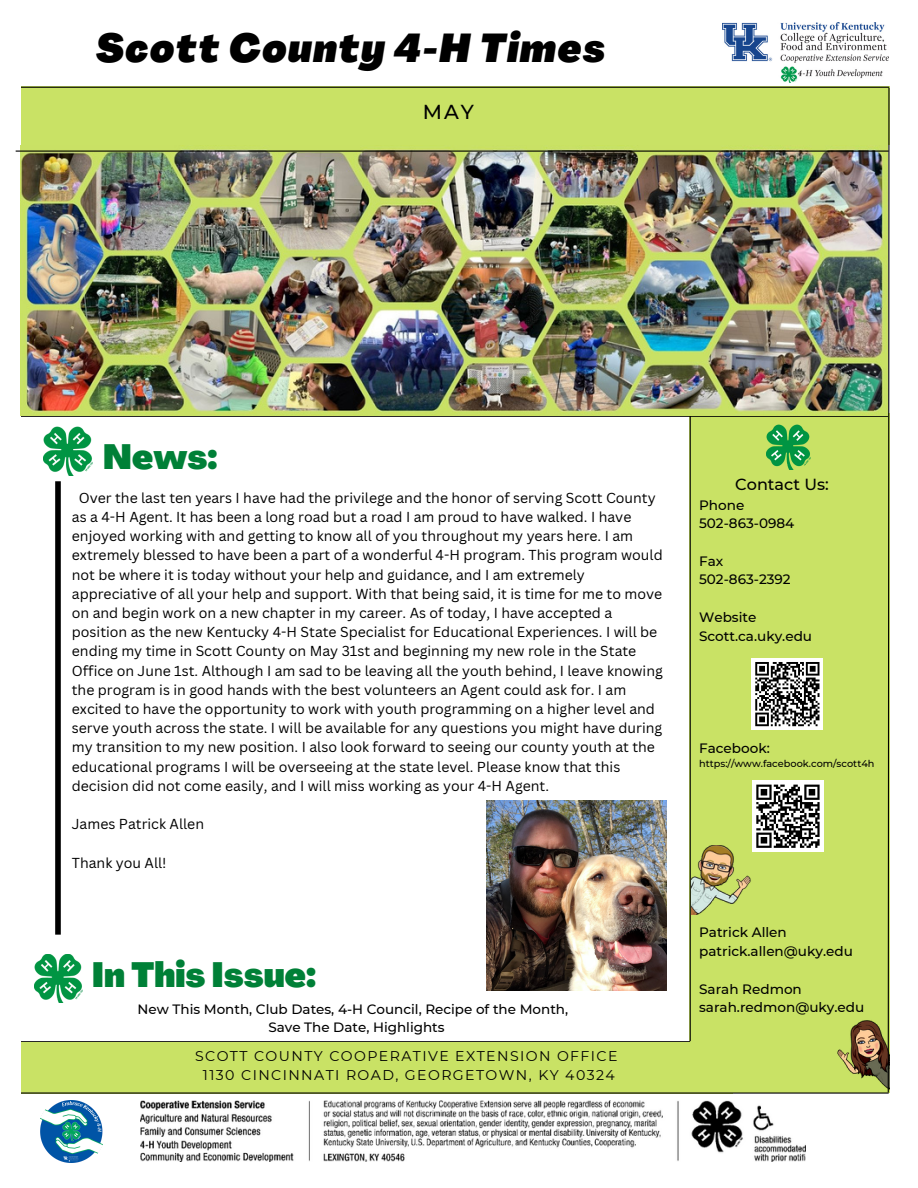
<style>
.page{position:relative;width:918px;height:1188px;background:#fff}
.page>*{position:absolute;margin:0;border:0;box-sizing:border-box;transform-origin:0 0}
.t1{font:italic 900 39.45px "Agrandir";letter-spacing:.04em;color:#000}
.t2{font:900 34.5px "Agrandir";color:#008037}
.t3{font:500 20.25px "Montserrat";color:#000}
.t4{font:500 16.05px "Montserrat";color:#000}
.t5{font:14.1px/19.2px "Canva Sans";color:#000}
.t6{font:14.1px/19px "Montserrat";letter-spacing:.1em;color:#000;text-align:center}
.t7{font:500 13.65px/18.8px "Montserrat";color:#000}
.t8{font:500 13.5px/18px "Montserrat";color:#000;text-align:center}
.t9{font:500 9.75px "Montserrat";color:#000}
</style>
<div class="page">
<div style="left:17px;top:87px;width:873px;height:58px;background:#c9e265"></div>
<hr style="left:15px;top:87px;width:874px;height:1px;background:#000">
<div style="left:689px;top:414px;width:201px;height:678px;background:#c9e265"></div>
<hr style="left:13px;top:1041px;width:677px;height:1px;background:#000">
<img style="left:767px;top:425px;width:44px;height:44px">
<img style="left:691px;top:846px;width:60px;height:68px">
<img style="left:837px;top:1020px;width:50px;height:68px">
<div style="left:752px;top:780px;width:72px;height:72px;background:#fff"></div>
<svg style="left:756px;top:784px;width:64px;height:64px"></svg>
<div style="left:751px;top:658px;width:72px;height:72px;background:#fff"></div>
<svg style="left:755px;top:662px;width:65px;height:65px"></svg>
<div style="left:13px;top:1042px;width:720px;height:51px;background:#c9e265"></div>
<img style="left:722px;top:23px;width:167px;height:59px">
<img style="left:140px;top:1100px;width:665px;height:62px">
<hr style="left:15px;top:416px;width:873px;height:1px;background:#000">
<hr style="left:690px;top:416px;width:1px;height:625px;background:#000">
<svg style="left:887px;top:87px;width:3px;height:1006px"></svg>
<div style="left:55px;top:481px;width:6px;height:454px;background:#000"></div>
<img style="left:44px;top:427px;width:48px;height:48px">
<hr style="left:16px;top:1092px;width:873px;height:2px;background:#000">
<img style="left:41px;top:1100px;width:62px;height:62px">
<img style="left:34px;top:954px;width:48px;height:49px">
<div style="left:0;top:13px;width:21px;height:1175px;background:#fff"></div>
<img style="left:21px;top:145px;width:867px;height:270px">
<img style="left:486px;top:800px;width:180px;height:190px">
<hr style="left:16px;top:151px;width:873px;height:1px;background:#000">
<h1 class="t1" style="left:96px;top:33px;width:511px">Scott County 4-H Times</h1>
<h3 class="t3" style="left:423px;top:100px;width:53px">MAY</h3>
<h2 class="t2" style="left:103px;top:443px;width:116px">News:</h2>
<p class="t5" style="left:72px;top:488px;width:593px;text-indent:7px">Over the last ten years I have had the privilege and the honor of serving Scott County as a 4-H Agent. It has been a long road but a road I am proud to have walked. I have enjoyed working with and getting to know all of you throughout my years here. I am extremely blessed to have been a part of a wonderful 4-H program. This program would not be where it is today without your help and guidance, and I am extremely appreciative of all your help and support. With that being said, it is time for me to move on and begin work on a new chapter in my career. As of today, I have accepted a position as the new Kentucky 4-H State Specialist for Educational Experiences. I will be ending my time in Scott County on May 31st and beginning my new role in the State Office on June 1st. Although I am sad to be leaving all the youth behind, I leave knowing the program is in good hands with the best volunteers an Agent could ask for. I am excited to have the opportunity to work with youth programming on a higher level and serve youth across the state. I will be available for any questions you might have during my transition to my new position. I also look forward to seeing our county youth at the educational programs I will be overseeing at the state level. Please know that this decision did not come easily, and I will miss working as your 4-H Agent.</p>
<p class="t5" style="left:72px;top:814px;width:134px">James Patrick Allen</p>
<p class="t5" style="left:72px;top:852px;width:96px">Thank you All!</p>
<h2 class="t2" style="left:92px;top:961px;width:226px">In This Issue:</h2>
<p class="t8" style="left:138px;top:1000px;width:432px">New This Month, Club Dates, 4-H Council, Recipe of the Month,<br>Save The Date, Highlights</p>
<p class="t6" style="left:195px;top:1047px;width:424px">SCOTT COUNTY COOPERATIVE EXTENSION OFFICE<br>1130 CINCINNATI ROAD, GEORGETOWN, KY 40324</p>
<p class="t4" style="left:735px;top:474px;width:95px">Contact Us:</p>
<p class="t7" style="left:699px;top:495px;width:97px">Phone<br>502-863-0984</p>
<p class="t7" style="left:699px;top:552px;width:93px">Fax<br>502-863-2392</p>
<p class="t7" style="left:699px;top:608px;width:115px">Website<br>Scott.ca.uky.edu</p>
<p class="t7" style="left:699px;top:739px;width:72px">Facebook:</p>
<p class="t9" style="left:699px;top:758px;width:177px">https://www.facebook.com/scott4h</p>
<p class="t7" style="left:699px;top:923px;width:155px">Patrick Allen patrick.allen@uky.edu</p>
<p class="t7" style="left:699px;top:979px;width:167px">Sarah Redmon sarah.redmon@uky.edu</p>
</div>
